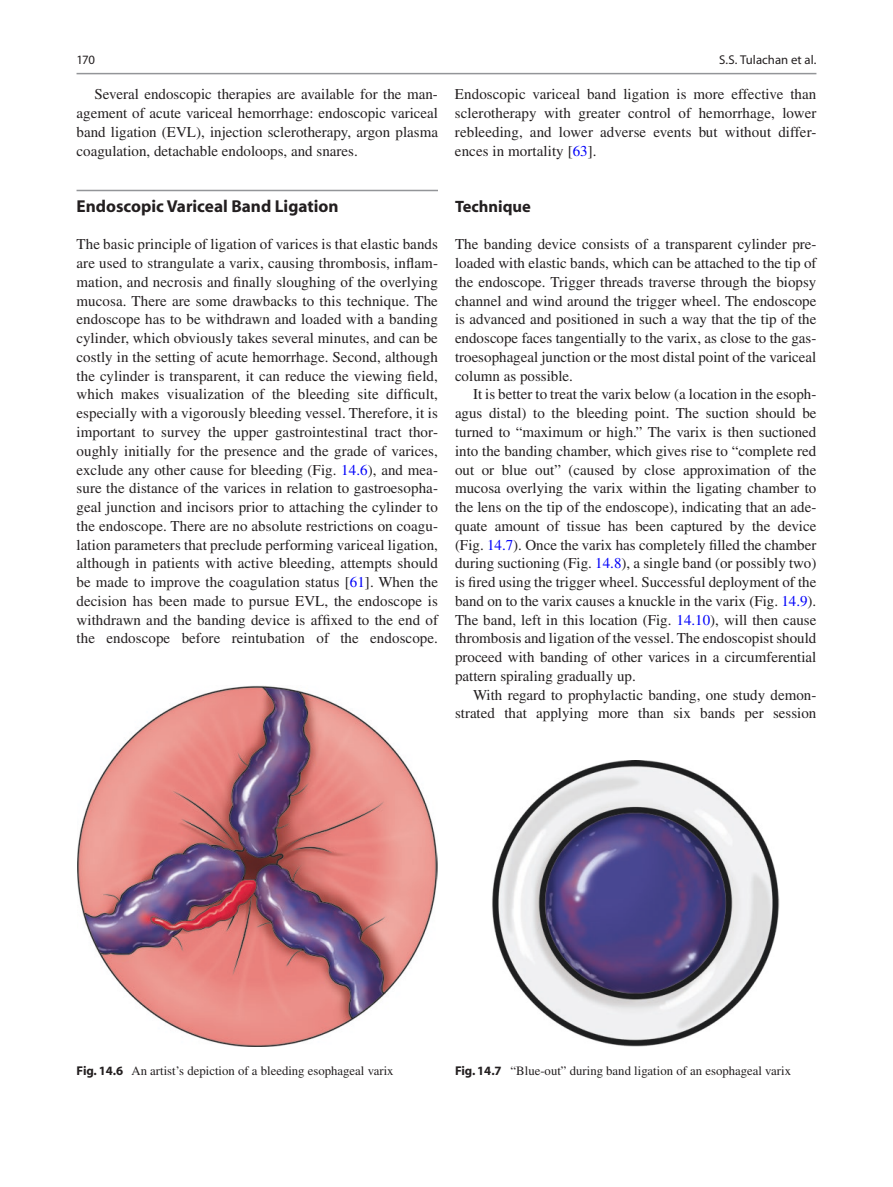
<style>
.page{position:relative;width:893px;height:1187px;background:#fff}
.page>*{position:absolute;margin:0;border:0;box-sizing:border-box;transform-origin:0 0}
.t1{font:700 17.25px "Gkwqmn Myriad";color:#231f20}
.t2{font:700 16.5px "Gkwqmn Myriad";color:#231f20}
.t3{font:15px/18.8px "Tgqmyj Times";color:#231f20;text-align:justify}
.t4{font:12.75px "Tgqmyj Times";color:#231f20}
.t5{font:12.75px "Dwtmms Myriad";letter-spacing:.005em;color:#231f20}
.t6{font:12.75px "Wnpsdk Myriad";color:#231f20}
.s1{color:#0000fa}
.s2{font-family:"Gkwqmn Myriad";font-weight:700}
</style>
<div class="page">
<hr style="left:77px;top:190px;width:361px;height:1px;background:#939598">
<img style="left:77px;top:686px;width:360px;height:360px">
<img style="left:492px;top:760px;width:288px;height:286px">
<hr style="left:77px;top:73px;width:739px;height:1px;background:#939598">
<p class="t6" style="left:77px;top:54px;width:20px">170</p>
<p class="t3" style="left:77px;top:85px;width:363px;text-indent:18px">Several endoscopic therapies are available for the man&shy;agement of acute variceal hemorrhage: endoscopic variceal band ligation (EVL), injection sclerotherapy, argon plasma coagulation, detachable endoloops, and snares.</p>
<p class="t1" style="left:77px;top:197px;width:263px">Endoscopic Variceal Band Ligation</p>
<p class="t3" style="left:77px;top:235px;width:363px">The basic principle of ligation of varices is that elastic bands are used to strangulate a varix, causing thrombosis, inflam&shy;mation, and necrosis and finally sloughing of the overlying mucosa. There are some drawbacks to this technique. The endoscope has to be withdrawn and loaded with a banding cylinder, which obviously takes several minutes, and can be costly in the setting of acute hemorrhage. Second, although the cylinder is transparent, it can reduce the viewing field, which makes visualization of the bleeding site difficult, especially with a vigorously bleeding vessel. Therefore, it is important to survey the upper gastrointestinal tract thor&shy;oughly initially for the presence and the grade of varices, exclude any other cause for bleeding (Fig. <span class="s1">14.6</span>), and mea&shy;sure the distance of the varices in relation to gastroesopha&shy;geal junction and incisors prior to attaching the cylinder to the endoscope. There are no absolute restrictions on coagu&shy;lation parameters that preclude performing variceal ligation, although in patients with active bleeding, attempts should be made to improve the coagulation status [<span class="s1">61</span>]. When the decision has been made to pursue EVL, the endoscope is withdrawn and the banding device is affixed to the end of the endoscope before reintubation of the endoscope.</p>
<p class="t5" style="left:719px;top:54px;width:99px">S.S. Tulachan et al.</p>
<p class="t3" style="left:455px;top:85px;width:363px">Endoscopic variceal band ligation is more effective than sclerotherapy with greater control of hemorrhage, lower rebleeding, and lower adverse events but without differ&shy;ences in mortality [<span class="s1">63</span>].</p>
<p class="t2" style="left:455px;top:198px;width:77px">Technique</p>
<p class="t3" style="left:455px;top:235px;width:363px">The banding device consists of a transparent cylinder pre&shy;loaded with elastic bands, which can be attached to the tip of the endoscope. Trigger threads traverse through the biopsy channel and wind around the trigger wheel. The endoscope is advanced and positioned in such a way that the tip of the endoscope faces tangentially to the varix, as close to the gas&shy;troesophageal junction or the most distal point of the variceal column as possible.</p>
<p class="t3" style="left:455px;top:385px;width:363px;text-indent:18px">It is better to treat the varix below (a location in the esoph&shy;agus distal) to the bleeding point. The suction should be turned to “maximum or high.” The varix is then suctioned into the banding chamber, which gives rise to “complete red out or blue out” (caused by close approximation of the mucosa overlying the varix within the ligating chamber to the lens on the tip of the endoscope), indicating that an ade&shy;quate amount of tissue has been captured by the device (Fig. <span class="s1">14.7</span>). Once the varix has completely filled the chamber during suctioning (Fig. <span class="s1">14.8</span>), a single band (or possibly two) is fired using the trigger wheel. Successful deployment of the band on to the varix causes a knuckle in the varix (Fig. <span class="s1">14.9</span>).<br>The band, left in this location (Fig. <span class="s1">14.10</span>), will then cause thrombosis and ligation of the vessel. The endoscopist should proceed with banding of other varices in a circumferential pattern spiraling gradually up.</p>
<p class="t3" style="left:455px;top:685px;width:363px;text-align:right">With regard to prophylactic banding, one study demon&shy;strated that applying more than six bands per session</p>
<p class="t4" style="left:77px;top:1063px;width:319px"><span class="s2">Fig. 14.6</span> An artist’s depiction of a bleeding esophageal varix</p>
<p class="t4" style="left:455px;top:1063px;width:338px"><span class="s2">Fig. 14.7</span> “Blue-out” during band ligation of an esophageal varix</p>
</div>
